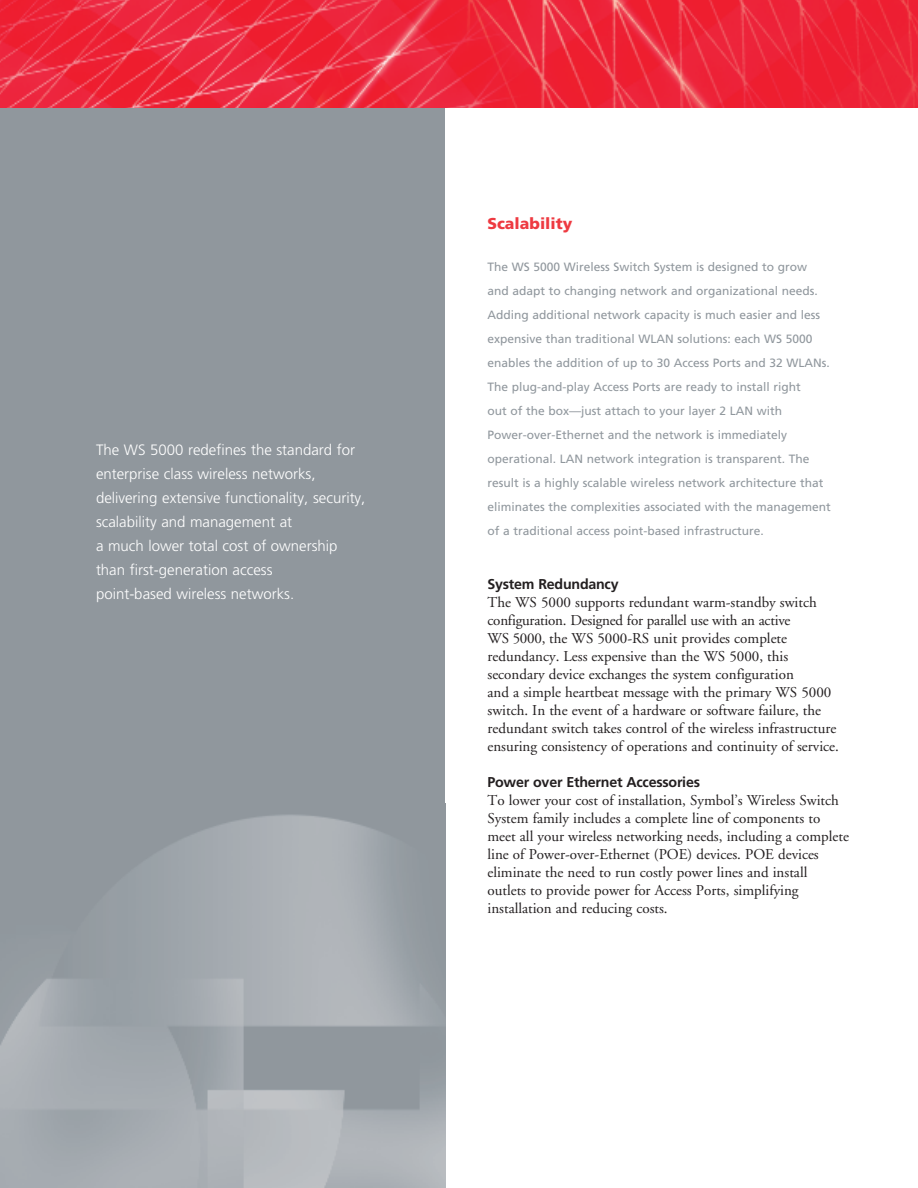
<style>
.page{position:relative;width:918px;height:1188px;background:#fff}
.page>*{position:absolute;margin:0;border:0;box-sizing:border-box;transform-origin:0 0}
.t1{font:900 15.75px "Frutiger";color:#ee3a41}
.t2{font:15px/18px "Adobe Garamond";color:#231f20}
.t3{font:300 15px/24px "Frutiger";color:#fff}
.t4{font:700 14.25px "Frutiger";letter-spacing:-.015em;color:#231f20}
.t5{font:12px/24px "Frutiger";color:#90979d}
</style>
<div class="page">
<div style="left:0;top:101px;width:446px;height:1087px;background:#90979d"></div>
<img style="left:0;top:815px;width:446px;height:373px">
<img style="left:0;top:0;width:918px;height:108px">
<p class="t3" style="left:96px;top:439px;width:271px">The WS 5000 redefines the standard for enterprise class wireless networks, delivering extensive functionality, security, scalability and management at<br>a much lower total cost of ownership than first-generation access<br>point-based wireless networks.</p>
<p class="t1" style="left:488px;top:218px;width:86px">Scalability</p>
<p class="t5" style="left:488px;top:256px;width:345px">The WS 5000 Wireless Switch System is designed to grow and adapt to changing network and organizational needs.<br>Adding additional network capacity is much easier and less expensive than traditional WLAN solutions: each WS 5000 enables the addition of up to 30 Access Ports and 32 WLANs.<br>The plug-and-play Access Ports are ready to install right<br>out of the box—just attach to your layer 2 LAN with Power-over-Ethernet and the network is immediately operational. LAN network integration is transparent. The result is a highly scalable wireless network architecture that eliminates the complexities associated with the management of a traditional access point-based infrastructure.</p>
<p class="t4" style="left:488px;top:579px;width:133px">System Redundancy</p>
<p class="t2" style="left:488px;top:595px;width:353px">The WS 5000 supports redundant warm-standby switch configuration. Designed for parallel use with an active<br>WS 5000, the WS 5000-RS unit provides complete redundancy. Less expensive than the WS 5000, this secondary device exchanges the system configuration<br>and a simple heartbeat message with the primary WS 5000 switch. In the event of a hardware or software failure, the redundant switch takes control of the wireless infrastructure ensuring consistency of operations and continuity of service.</p>
<p class="t4" style="left:488px;top:777px;width:214px">Power over Ethernet Accessories</p>
<p class="t2" style="left:488px;top:793px;width:363px">To lower your cost of installation, Symbol’s Wireless Switch System family includes a complete line of components to meet all your wireless networking needs, including a complete line of Power-over-Ethernet (POE) devices. POE devices eliminate the need to run costly power lines and install outlets to provide power for Access Ports, simplifying installation and reducing costs.</p>
</div>
